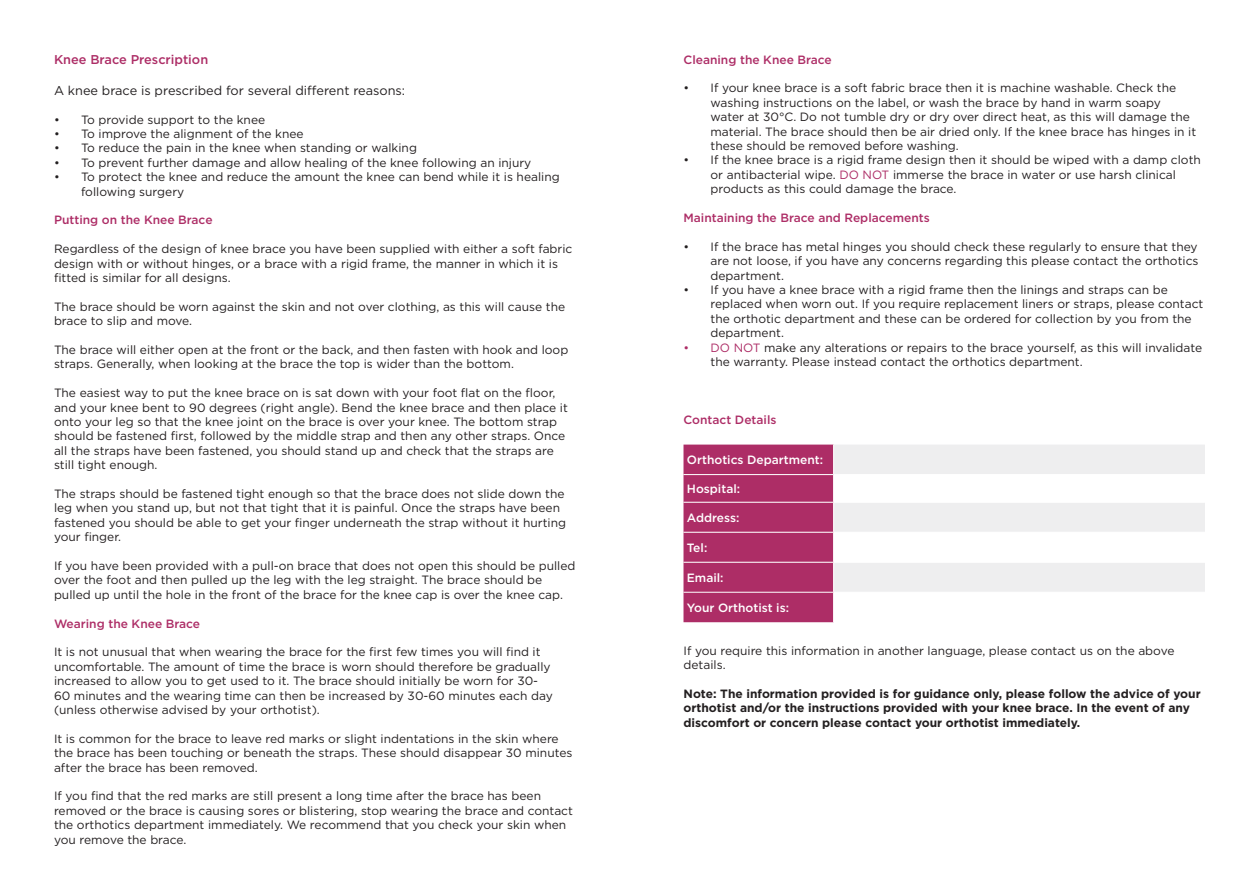
<style>
.page{position:relative;width:1259px;height:893px;background:#fff}
.page>*{position:absolute;margin:0;border:0;box-sizing:border-box;transform-origin:0 0}
.t1{font:12.75px "Gotham";color:#231f20}
.t2{font:500 12.75px "Gotham";color:#ad2d66}
.t3{font:12px/14.4px "Gotham";color:#231f20}
.t4{font:700 12px/14.4px "Gotham";color:#231f20}
.t5{font:500 12px "Gotham";color:#ad2d66}
.RSLSteeper_Basic{font:500 12px "Gotham";color:#fff}
.s1{color:#ad2d66}
</style>
<div class="page">
<div style="left:834px;top:445px;width:371px;height:29px;background:#eeeeef"></div>
<svg style="left:834px;top:503px;width:371px;height:89px;fill:#eeeeef"></svg>
<hr style="left:833px;top:532px;width:372px;height:1px;background:#fff">
<hr style="left:833px;top:562px;width:372px;height:1px;background:#fff">
<div style="left:683px;top:445px;width:151px;height:177px;background:#ad2d66"></div>
<p class="t2" style="left:54px;top:51px;width:156px">Knee Brace Prescription</p>
<p class="t1" style="left:54px;top:82px;width:353px">A knee brace is prescribed for several different reasons:</p>
<p class="t3" style="left:54px;top:112px;width:213px">• To provide support to the knee</p>
<p class="t3" style="left:54px;top:126px;width:251px">• To improve the alignment of the knee</p>
<p class="t3" style="left:54px;top:141px;width:364px">• To reduce the pain in the knee when standing or walking</p>
<p class="t3" style="left:54px;top:155px;width:479px">• To prevent further damage and allow healing of the knee following an injury</p>
<p class="t3" style="left:81px;top:170px;width:480px;text-indent:-27px">• To protect the knee and reduce the amount the knee can bend while it is healing following surgery</p>
<p class="t5" style="left:54px;top:212px;width:160px">Putting on the Knee Brace</p>
<p class="t3" style="left:54px;top:242px;width:520px">Regardless of the design of knee brace you have been supplied with either a soft fabric design with or without hinges, or a brace with a rigid frame, the manner in which it is fitted is similar for all designs.</p>
<p class="t3" style="left:54px;top:299px;width:512px">The brace should be worn against the skin and not over clothing, as this will cause the brace to slip and move.</p>
<p class="t3" style="left:54px;top:342px;width:516px">The brace will either open at the front or the back, and then fasten with hook and loop straps. Generally, when looking at the brace the top is wider than the bottom.</p>
<p class="t3" style="left:54px;top:386px;width:515px">The easiest way to put the knee brace on is sat down with your foot flat on the floor, and your knee bent to 90 degrees (right angle). Bend the knee brace and then place it onto your leg so that the knee joint on the brace is over your knee. The bottom strap should be fastened first, followed by the middle strap and then any other straps. Once all the straps have been fastened, you should stand up and check that the straps are still tight enough.</p>
<p class="t3" style="left:54px;top:486px;width:513px">The straps should be fastened tight enough so that the brace does not slide down the leg when you stand up, but not that tight that it is painful. Once the straps have been fastened you should be able to get your finger underneath the strap without it hurting your finger.</p>
<p class="t3" style="left:54px;top:558px;width:523px">If you have been provided with a pull-on brace that does not open this should be pulled over the foot and then pulled up the leg with the leg straight. The brace should be pulled up until the hole in the front of the brace for the knee cap is over the knee cap.</p>
<p class="t5" style="left:54px;top:616px;width:148px">Wearing the Knee Brace</p>
<p class="t3" style="left:54px;top:645px;width:500px">It is not unusual that when wearing the brace for the first few times you will find it uncomfortable. The amount of time the brace is worn should therefore be gradually increased to allow you to get used to it. The brace should initially be worn for 30- 60 minutes and the wearing time can then be increased by 30-60 minutes each day (unless otherwise advised by your orthotist).</p>
<p class="t3" style="left:54px;top:731px;width:520px">It is common for the brace to leave red marks or slight indentations in the skin where the brace has been touching or beneath the straps. These should disappear 30 minutes after the brace has been removed.</p>
<p class="t3" style="left:54px;top:789px;width:520px">If you find that the red marks are still present a long time after the brace has been removed or the brace is causing sores or blistering, stop wearing the brace and contact the orthotics department immediately. We recommend that you check your skin when you remove the brace.</p>
<p class="t5" style="left:683px;top:52px;width:150px">Cleaning the Knee Brace</p>
<p class="t3" style="left:710px;top:81px;width:487px;text-indent:-27px">• If your knee brace is a soft fabric brace then it is machine washable. Check the washing instructions on the label, or wash the brace by hand in warm soapy water at 30°C. Do not tumble dry or dry over direct heat, as this will damage the material. The brace should then be air dried only. If the knee brace has hinges in it these should be removed before washing.</p>
<p class="t3" style="left:710px;top:153px;width:492px;text-indent:-27px">• If the knee brace is a rigid frame design then it should be wiped with a damp cloth or antibacterial wipe. <span class="s1">DO NOT</span> immerse the brace in water or use harsh clinical products as this could damage the brace.</p>
<p class="t5" style="left:683px;top:210px;width:248px">Maintaining the Brace and Replacements</p>
<p class="t3" style="left:710px;top:239px;width:489px;text-align:justify;text-indent:-27px">• If the brace has metal hinges you should check these regularly to ensure that they are not loose, if you have any concerns regarding this please contact the orthotics department.</p>
<p class="t3" style="left:710px;top:282px;width:494px;text-indent:-27px">• If you have a knee brace with a rigid frame then the linings and straps can be replaced when worn out. If you require replacement liners or straps, please contact the orthotic department and these can be ordered for collection by you from the department.</p>
<p class="t3" style="left:710px;top:340px;width:493px;text-indent:-27px"><span class="s1">• DO NOT</span> make any alterations or repairs to the brace yourself, as this will invalidate the warranty. Please instead contact the orthotics department.</p>
<p class="t5" style="left:683px;top:412px;width:94px">Contact Details</p>
<p class="RSLSteeper_Basic" style="left:687px;top:452px;width:138px">Orthotics Department:</p>
<p class="RSLSteeper_Basic" style="left:687px;top:481px;width:55px">Hospital:</p>
<p class="RSLSteeper_Basic" style="left:687px;top:510px;width:54px">Address:</p>
<p class="RSLSteeper_Basic" style="left:687px;top:540px;width:22px">Tel:</p>
<p class="RSLSteeper_Basic" style="left:687px;top:570px;width:38px">Email:</p>
<p class="RSLSteeper_Basic" style="left:687px;top:600px;width:104px">Your Orthotist is:</p>
<p class="t3" style="left:683px;top:643px;width:492px">If you require this information in another language, please contact us on the above details.</p>
<p class="t4" style="left:683px;top:686px;width:519px">Note: The information provided is for guidance only, please follow the advice of your orthotist and/or the instructions provided with your knee brace. In the event of any discomfort or concern please contact your orthotist immediately.</p>
</div>
